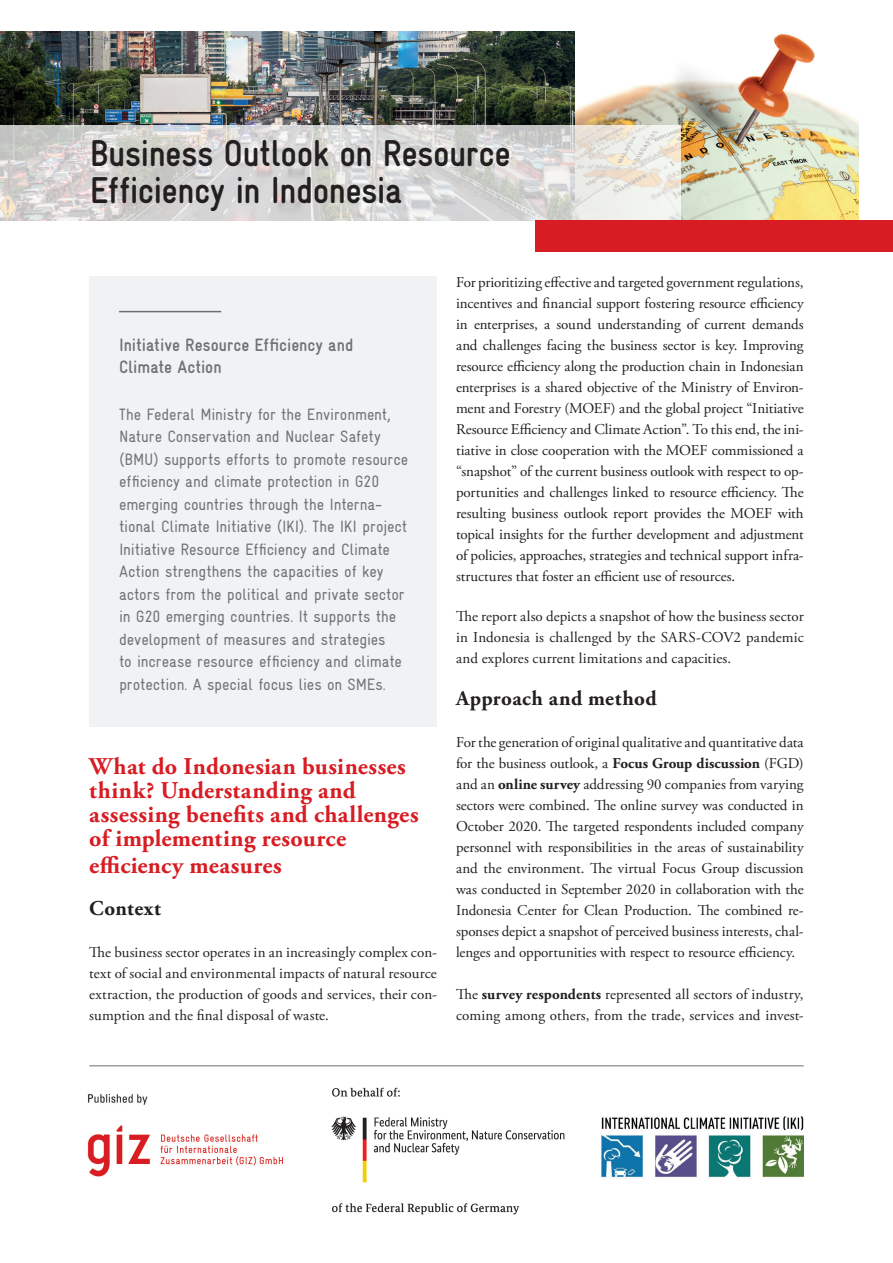
<style>
.page{position:relative;width:893px;height:1263px;background:#fff}
.page>*{position:absolute;margin:0;border:0;box-sizing:border-box;transform-origin:0 0}
.t1{font:700 condensed 37.5px/40.5px "Gravur";letter-spacing:-.01em;color:#231f20}
.t2{font:700 24px/24px "Adobe Garamond Pro";letter-spacing:.015em;color:#d81c23}
.t3{font:700 21px "Adobe Garamond Pro";letter-spacing:.02em;color:#231f20}
.t4{font:700 condensed 18px/22.5px "Gravur";color:#717275}
.t5{font:condensed 16.5px/22.5px "Gravur";letter-spacing:-.005em;color:#717275}
.t6{font:15px/21px "Adobe Garamond Pro";letter-spacing:.005em;color:#231f20;text-align:justify}
.s1{font-weight:700}
</style>
<div class="page">
<img style="left:574px;top:31px;width:285px;height:190px">
<hr style="left:89px;top:1065px;width:715px;height:1px;background:#6c6d70">
<img style="left:331px;top:1087px;width:234px;height:128px">
<img style="left:87px;top:1094px;width:196px;height:83px">
<img style="left:601px;top:1116px;width:203px;height:62px">
<div style="left:89px;top:276px;width:348px;height:451px;background:#f1f2f3"></div>
<hr style="left:119px;top:311px;width:102px;height:1px;background:#6c6d70">
<img style="left:0;top:31px;width:574px;height:95px">
<svg style="left:0;top:126px;width:680px;height:95px;background:#d9d8d6"></svg>
<div style="left:535px;top:221px;width:358px;height:31px;background:#d81c23"></div>
<h1 class="t1" style="left:90px;top:131px;width:337px">Re ource Efficiency for<br>Climate Protection</h1>
<h1 class="t1" style="left:90px;top:134px;width:423px;line-height:37.5px">Business Outlook on Resource<br>Efficiency in Indonesia</h1>
<p class="t4" style="left:119px;top:333px;width:236px">Initiative Resource Efficiency and<br>Climate Action</p>
<p class="t5" style="left:119px;top:403px;width:291px">The Federal Ministry for the Environment, Nature Conservation and Nuclear Safety (BMU) supports efforts to promote resource efficiency and climate protection in G20 emerging countries through the Interna&shy;tional Climate Initiative (IKI). The IKI project Initiative Resource Efficiency and Climate Action strengthens the capacities of key actors from the political and private sector in G20 emerging countries. It supports the development of measures and strategies<br>to increase resource efficiency and climate protection. A special focus lies on SMEs.</p>
<h2 class="t2" style="left:89px;top:755px;width:331px">What do Indonesian businesses think? Understanding and assessing benefits and challenges of implementing resource</h2>
<h2 class="t2" style="left:89px;top:854px;width:194px">efficiency measures</h2>
<h3 class="t3" style="left:89px;top:896px;width:73px">Context</h3>
<p class="t6" style="left:89px;top:942px;width:349px">The business sector operates in an increasingly complex con&shy;text of social and environmental impacts of natural resource extraction, the production of goods and services, their con&shy;sumption and the final disposal of waste.</p>
<p class="t6" style="left:456px;top:273px;width:349px">For prioritizing effective and targeted government regulations, incentives and financial support fostering resource efficiency in enterprises, a sound understanding of current demands and challenges facing the business sector is key. Improving resource efficiency along the production chain in Indonesian enterprises is a shared objective of the Ministry of Environ&shy;ment and Forestry (MOEF) and the global project “Initiative Resource Efficiency and Climate Action”. To this end, the ini&shy;tiative in close cooperation with the MOEF commissioned a “snapshot” of the current business outlook with respect to op&shy;portunities and challenges linked to resource efficiency. The resulting business outlook report provides the MOEF with topical insights for the further development and adjustment of policies, approaches, strategies and technical support infra&shy;structures that foster an efficient use of resources.</p>
<p class="t6" style="left:456px;top:606px;width:349px">The report also depicts a snapshot of how the business sector in Indonesia is challenged by the SARS-COV2 pandemic and explores current limitations and capacities.</p>
<h3 class="t3" style="left:456px;top:686px;width:202px">Approach and method</h3>
<p class="t6" style="left:456px;top:732px;width:349px">For the generation of original qualitative and quantitative data for the business outlook, a <span class="s1">Focus Group discussion</span> (FGD) and an <span class="s1">online survey</span> addressing 90 companies from varying sectors were combined. The online survey was conducted in October 2020. The targeted respondents included company personnel with responsibilities in the areas of sustainability and the environment. The virtual Focus Group discussion was conducted in September 2020 in collaboration with the Indonesia Center for Clean Production. The combined re&shy;sponses depict a snapshot of perceived business interests, chal&shy;lenges and opportunities with respect to resource efficiency.</p>
<p class="t6" style="left:456px;top:984px;width:349px">The <span class="s1">survey respondents</span> represented all sectors of industry, coming among others, from the trade, services and invest-</p>
</div>
